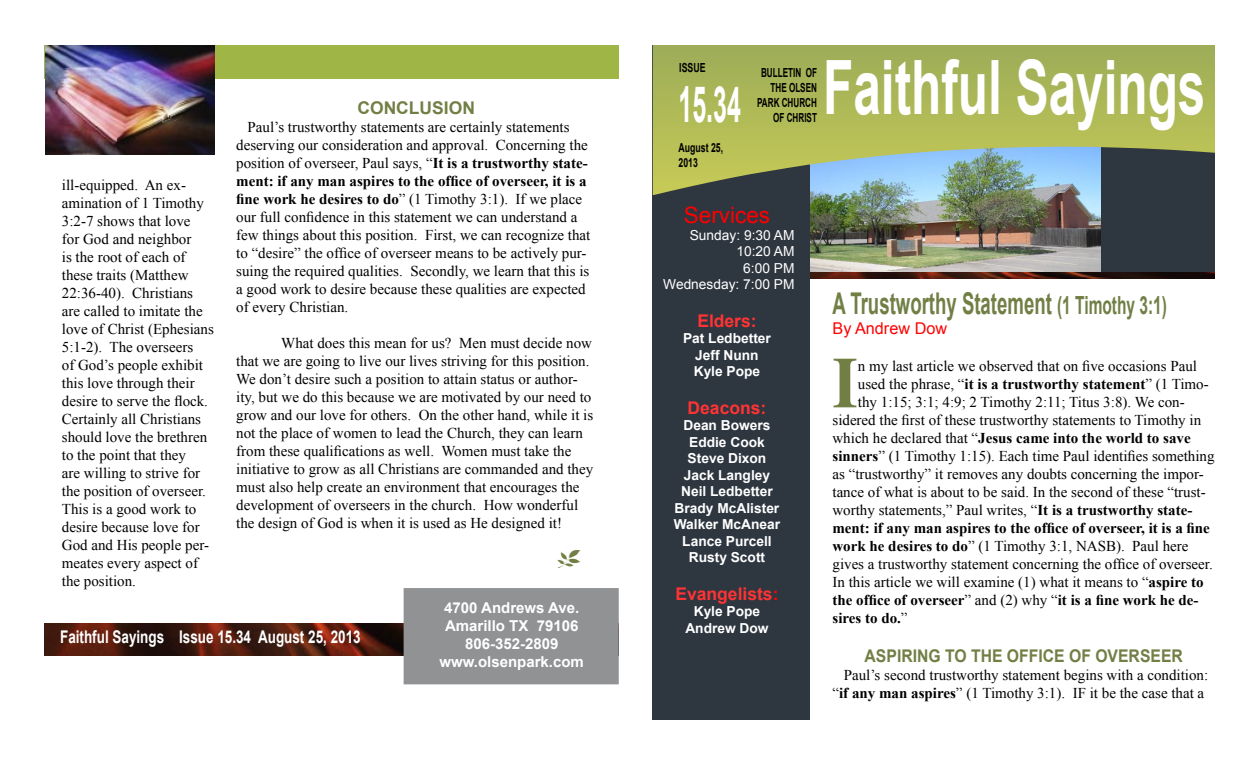
<style>
.page{position:relative;width:1260px;height:765px;background:#fff}
.page>*{position:absolute;margin:0;border:0;box-sizing:border-box;transform-origin:0 0}
.t1{font:700 75px "Arial";color:#fff;scale:.66 1}
.t2{font:700 72px "Times";color:#717f45;scale:.91 1}
.t3{font:700 50px "Arial";color:#fff;scale:.5 1}
.t4{font:700 30px "Arial";color:#717f45;scale:.62 1}
.t5{font:22.5px "Arial";color:#f00}
.t6{font:700 17.5px "Arial";color:#fff;scale:.77 1}
.t7{font:700 17.5px "Arial";color:#717f45;scale:.9 1}
.t8{font:700 17.5px "Arial";color:#f33}
.t9{font:700 17.5px "Arial";color:#717f45}
.t10{font:16.25px "Arial";color:#f00}
.t11{font:15px/18px "Times New Roman";color:#000}
.t12{font:700 15px "Times New Roman";color:#000}
.t13{font:700 15px/18px "Arial";color:#fff;text-align:center}
.t14{font:700 13.75px/16.5px "Arial";color:#fff;text-align:center}
.t15{font:13.75px/16.5px "Arial";color:#fff;text-align:right}
.t16{font:700 12.5px/15px "Arial";color:#000;text-align:right;scale:.65 1}
.t17{font:700 12.5px/15px "Arial";color:#000;scale:.7 1}
.s1{font-weight:700}
.s2{color:#f00}
.s3{font-size:25px}
.s4{font-weight:400}
</style>
<div class="page">
<div style="left:45px;top:45px;width:573px;height:34px;background:#9fb546"></div>
<img style="left:810px;top:195px;width:292px;height:78px">
<div style="left:1102px;top:45px;width:113px;height:229px;background:#2e3640"></div>
<div style="left:652px;top:45px;width:158px;height:675px;background:#2e3640"></div>
<svg style="left:652px;top:45px;width:563px;height:150px;background:#9cac67"></svg>
<img style="left:810px;top:273px;width:405px;height:6px">
<img style="left:46px;top:45px;width:168px;height:109px">
<img style="left:45px;top:624px;width:359px;height:31px">
<div style="left:405px;top:589px;width:213px;height:94px;background:#909294"></div>
<div style="left:404px;top:588px;width:215px;height:96px;border:2px solid #909294"></div>
<p class="t11" style="left:62px;top:176px;width:154px">ill-equipped. An ex&shy;amination of 1 Timothy<br>3:2-7 shows that love<br>for God and neighbor<br>is the root of each of these traits (Matthew<br>22:36-40). Christians are called to imitate the love of Christ (Ephesians<br>5:1-2). The overseers<br>of God’s people exhibit this love through their desire to serve the flock.<br>Certainly all Christians should love the brethren to the point that they<br>are willing to strive for the position of overseer.<br>This is a good work to desire because love for<br>God and His people per&shy;meates every aspect of the position.</p>
<p class="t9" style="left:357px;top:96px;width:119px">CONCLUSION</p>
<p class="t11" style="left:236px;top:118px;width:356px;text-indent:11px">Paul’s trustworthy statements are certainly statements deserving our consideration and approval. Concerning the position of overseer, Paul says, “<span class="s1">It is a trustworthy state&shy;ment: if any man aspires to the office of overseer, it is a fine work he desires to do</span>” (1 Timothy 3:1). If we place our full confidence in this statement we can understand a few things about this position. First, we can recognize that to “desire” the office of overseer means to be actively pur&shy;suing the required qualities. Secondly, we learn that this is a good work to desire because these qualities are expected of every Christian.</p>
<p class="t11" style="left:236px;top:334px;width:359px;text-indent:45px">What does this mean for us? Men must decide now that we are going to live our lives striving for this position.<br>We don’t desire such a position to attain status or author&shy;ity, but we do this because we are motivated by our need to grow and our love for others. On the other hand, while it is not the place of women to lead the Church, they can learn from these qualifications as well. Women must take the initiative to grow as all Christians are commanded and they must also help create an environment that encourages the development of overseers in the church. How wonderful the design of God is when it is used as He designed it!</p>
<p class="t6" style="left:60px;top:626px;width:392px">Faithful Sayings Issue 15.34 August 25, 2013</p>
<p class="t13" style="left:440px;top:600px;width:146px">4700 Andrews Ave.<br>Amarillo TX 79106<br>806-352-2809 www.olsenpark.com</p>
<p class="t17" style="left:679px;top:61px;width:39px">ISSUE</p>
<h3 class="t3" style="left:678px;top:72px;width:127px">15.34</h3>
<p class="t17" style="left:678px;top:141px;width:65px">August 25,<br>2013</p>
<p class="t16" style="left:757px;top:66px;width:94px">BULLETIN OF<br>THE OLSEN<br>PARK CHURCH<br>OF CHRIST</p>
<h1 class="t1" style="left:823px;top:38px;width:581px">Faithful Sayings</h1>
<h3 class="t5" style="left:684px;top:200px;width:88px">Services</h3>
<p class="t15" style="left:663px;top:227px;width:133px">Sunday: 9:30 AM<br>10:20 AM<br>6:00 PM<br>Wednesday: 7:00 PM</p>
<p class="t8" style="left:697px;top:309px;width:61px">Elders:</p>
<p class="t14" style="left:683px;top:331px;width:89px">Pat Ledbetter<br>Jeff Nunn<br>Kyle Pope</p>
<p class="t8" style="left:688px;top:396px;width:80px">Deacons:</p>
<p class="t14" style="left:674px;top:418px;width:108px">Dean Bowers<br>Eddie Cook<br>Steve Dixon<br>Jack Langley<br>Neil Ledbetter<br>Brady McAlister<br>Walker McAnear<br>Lance Purcell<br>Rusty Scott</p>
<p class="t8" style="left:675px;top:582px;width:105px">Evangelists<span class="s2">:</span></p>
<p class="t14" style="left:685px;top:604px;width:85px">Kyle Pope<br>Andrew Dow</p>
<h3 class="t4" style="left:832px;top:284px;width:541px">A Trustworthy Statement <span class="s3">(1 Timothy 3:1)</span></h3>
<p class="t10" style="left:832px;top:317px;width:116px">By Andrew Dow</p>
<h2 class="t2" style="left:832px;top:314px;width:29px">I</h2>
<p class="t11" style="left:858px;top:357px;width:341px">n my last article we observed that on five occasions Paul</p>
<p class="t12" style="left:858px;top:374px;width:352px"><span class="s4">used the phrase, “</span>it is a trustworthy statement<span class="s4">” (1 Timo-</span></p>
<p class="t11" style="left:858px;top:393px;width:328px">thy 1:15; 3:1; 4:9; 2 Timothy 2:11; Titus 3:8). We con-</p>
<p class="t11" style="left:832px;top:411px;width:370px">sidered the first of these trustworthy statements to Timothy in</p>
<p class="t12" style="left:832px;top:428px;width:360px"><span class="s4">which he declared that “</span>Jesus came into the world to save</p>
<p class="t11" style="left:832px;top:447px;width:384px"><span class="s1">sinners</span>” (1 Timothy 1:15). Each time Paul identifies something</p>
<p class="t11" style="left:832px;top:465px;width:373px">as “trustworthy” it removes any doubts concerning the impor-</p>
<p class="t11" style="left:832px;top:483px;width:375px">tance of what is about to be said. In the second of these “trust-</p>
<p class="t11" style="left:832px;top:501px;width:361px">worthy statements,” Paul writes, “<span class="s1">It is a trustworthy state-</span></p>
<p class="t12" style="left:832px;top:518px;width:379px">ment: if any man aspires to the office of overseer, it is a fine</p>
<p class="t11" style="left:832px;top:537px;width:357px"><span class="s1">work he desires to do</span>” (1 Timothy 3:1, NASB). Paul here</p>
<p class="t11" style="left:832px;top:555px;width:382px">gives a trustworthy statement concerning the office of overseer.</p>
<p class="t11" style="left:832px;top:573px;width:373px">In this article we will examine (1) what it means to “<span class="s1">aspire to</span></p>
<p class="t12" style="left:832px;top:590px;width:368px">the office of overseer<span class="s4">” and (2) why “</span>it is a fine work he de-</p>
<p class="t12" style="left:832px;top:608px;width:77px">sires to do.<span class="s4">”</span></p>
<p class="t7" style="left:865px;top:645px;width:355px">ASPIRING TO THE OFFICE OF OVERSEER</p>
<p class="t11" style="left:832px;top:666px;width:377px;text-align:right">Paul’s second trustworthy statement begins with a condition: “<span class="s1">if any man aspires</span>” (1 Timothy 3:1). IF it be the case that a</p>
</div>
